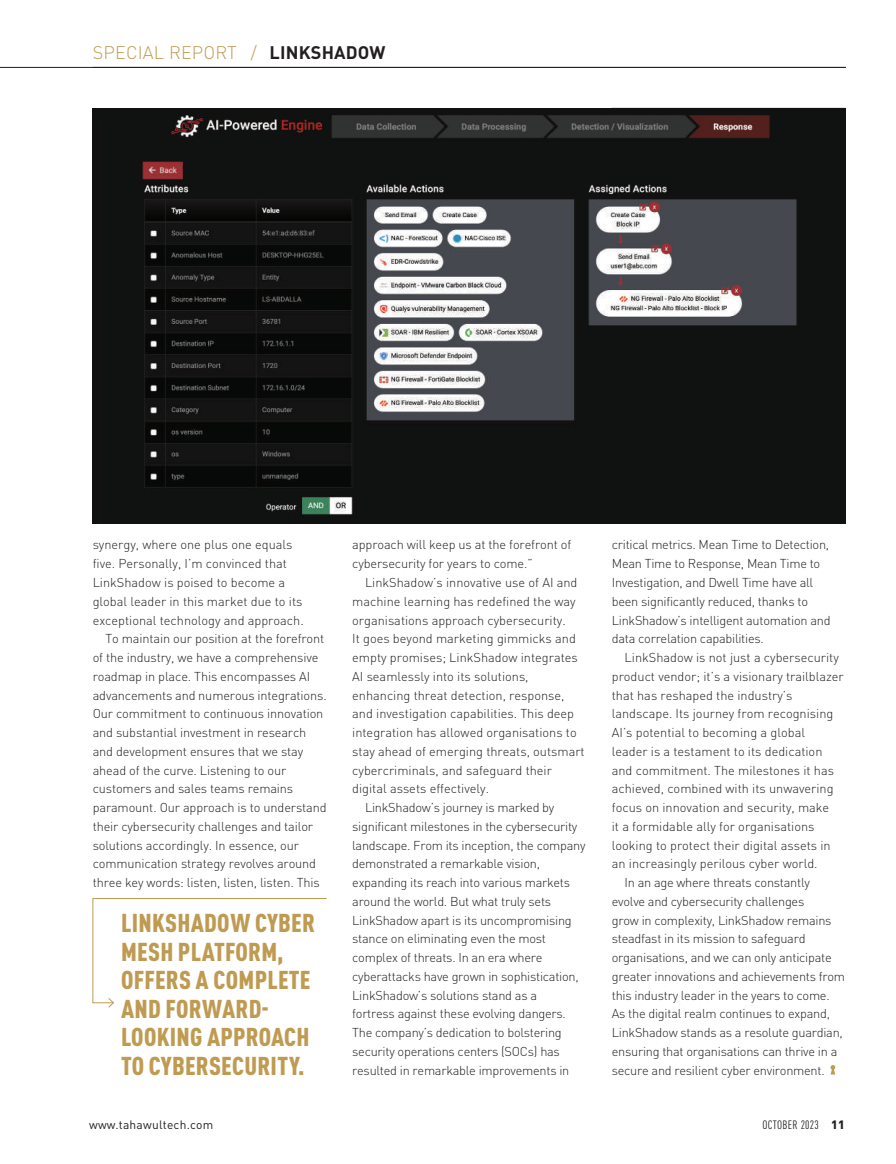
<style>
.page{position:relative;width:896px;height:1164px;background:#fff}
.page>*{position:absolute;margin:0;border:0;box-sizing:border-box;transform-origin:0 0}
.t1{font:900 condensed 25.5px/28.5px "DINOT";letter-spacing:.01em;color:#bf9b52}
.t2{font:300 18px "DINOT";color:#bf9b52}
.t3{font:300 12.75px/18.8px "DINOT";letter-spacing:-.01em;color:#231f20}
.t4{font:12px "DINOT";letter-spacing:.02em;color:#231f20}
.t5{font:condensed 12px "DINOT";letter-spacing:.02em;color:#231f20}
.s1{font-weight:700;color:#231f20}
.s2{font-weight:900;font-stretch:normal}
</style>
<div class="page">
<hr style="left:0;top:67px;width:845px;height:1px;background:#231f20">
<svg style="left:830px;top:1065px;width:5px;height:9px"></svg>
<svg style="left:92px;top:898px;width:235px;height:110px"></svg>
<img style="left:93px;top:108px;width:752px;height:415px">
<h2 class="t2" style="left:93px;top:41px;width:294px">SPECIAL REPORT / <span class="s1">LINKSHADOW</span></h2>
<p class="t3" style="left:93px;top:535px;width:201px">synergy, where one plus one equals</p>
<p class="t3" style="left:93px;top:554px;width:196px">five. Personally, I’m convinced that</p>
<p class="t3" style="left:93px;top:573px;width:194px">LinkShadow is poised to become a</p>
<p class="t3" style="left:93px;top:592px;width:211px">global leader in this market due to its</p>
<p class="t3" style="left:93px;top:610px;width:212px">exceptional technology and approach.</p>
<p class="t3" style="left:105px;top:629px;width:220px">To maintain our position at the forefront</p>
<p class="t3" style="left:93px;top:648px;width:227px">of the industry, we have a comprehensive</p>
<p class="t3" style="left:93px;top:667px;width:219px">roadmap in place. This encompasses AI</p>
<p class="t3" style="left:93px;top:685px;width:235px">advancements and numerous integrations.</p>
<p class="t3" style="left:93px;top:704px;width:232px">Our commitment to continuous innovation</p>
<p class="t3" style="left:93px;top:723px;width:215px">and substantial investment in research</p>
<p class="t3" style="left:93px;top:742px;width:212px">and development ensures that we stay</p>
<p class="t3" style="left:93px;top:760px;width:195px">ahead of the curve. Listening to our</p>
<p class="t3" style="left:93px;top:779px;width:202px">customers and sales teams remains</p>
<p class="t3" style="left:93px;top:798px;width:235px">paramount. Our approach is to understand</p>
<p class="t3" style="left:93px;top:817px;width:222px">their cybersecurity challenges and tailor</p>
<p class="t3" style="left:93px;top:835px;width:208px">solutions accordingly. In essence, our</p>
<p class="t3" style="left:93px;top:854px;width:225px">communication strategy revolves around</p>
<p class="t3" style="left:93px;top:873px;width:228px">three key words: listen, listen, listen. This</p>
<h1 class="t1" style="left:121px;top:908px;width:195px">LINKSHADOW CYBER<br>MESH PLATFORM,<br>OFFERS A COMPLETE<br>AND FORWARD-<br>LOOKING APPROACH<br>TO CYBERSECURITY.</h1>
<p class="t3" style="left:352px;top:535px;width:220px">approach will keep us at the forefront of cybersecurity for years to come.”</p>
<p class="t3" style="left:365px;top:573px;width:214px">LinkShadow’s innovative use of AI and</p>
<p class="t3" style="left:352px;top:592px;width:225px">machine learning has redefined the way</p>
<p class="t3" style="left:352px;top:610px;width:215px">organisations approach cybersecurity.</p>
<p class="t3" style="left:352px;top:629px;width:225px">It goes beyond marketing gimmicks and</p>
<p class="t3" style="left:352px;top:648px;width:227px">empty promises; LinkShadow integrates</p>
<p class="t3" style="left:352px;top:667px;width:178px">AI seamlessly into its solutions,</p>
<p class="t3" style="left:352px;top:685px;width:214px">enhancing threat detection, response,</p>
<p class="t3" style="left:352px;top:704px;width:223px">and investigation capabilities. This deep</p>
<p class="t3" style="left:352px;top:723px;width:226px">integration has allowed organisations to</p>
<p class="t3" style="left:352px;top:742px;width:234px">stay ahead of emerging threats, outsmart</p>
<p class="t3" style="left:352px;top:760px;width:201px">cybercriminals, and safeguard their</p>
<p class="t3" style="left:352px;top:779px;width:138px">digital assets effectively.</p>
<p class="t3" style="left:365px;top:798px;width:191px">LinkShadow’s journey is marked by</p>
<p class="t3" style="left:352px;top:817px;width:227px">significant milestones in the cybersecurity</p>
<p class="t3" style="left:352px;top:835px;width:235px">landscape. From its inception, the company</p>
<p class="t3" style="left:352px;top:854px;width:189px">demonstrated a remarkable vision,</p>
<p class="t3" style="left:352px;top:873px;width:219px">expanding its reach into various markets</p>
<p class="t3" style="left:352px;top:892px;width:200px">around the world. But what truly sets</p>
<p class="t3" style="left:352px;top:910px;width:221px">LinkShadow apart is its uncompromising</p>
<p class="t3" style="left:352px;top:929px;width:195px">stance on eliminating even the most</p>
<p class="t3" style="left:352px;top:948px;width:192px">complex of threats. In an era where</p>
<p class="t3" style="left:352px;top:967px;width:228px">cyberattacks have grown in sophistication,</p>
<p class="t3" style="left:352px;top:985px;width:186px">LinkShadow’s solutions stand as a</p>
<p class="t3" style="left:352px;top:1004px;width:215px">fortress against these evolving dangers.</p>
<p class="t3" style="left:352px;top:1023px;width:211px">The company’s dedication to bolstering</p>
<p class="t3" style="left:352px;top:1042px;width:209px">security operations centers (SOCs) has</p>
<p class="t3" style="left:352px;top:1060px;width:219px">resulted in remarkable improvements in</p>
<p class="t3" style="left:611px;top:535px;width:220px">critical metrics. Mean Time to Detection, Mean Time to Response, Mean Time to Investigation, and Dwell Time have all been significantly reduced, thanks to LinkShadow’s intelligent automation and data correlation capabilities.</p>
<p class="t3" style="left:624px;top:648px;width:216px">LinkShadow is not just a cybersecurity</p>
<p class="t3" style="left:611px;top:667px;width:233px">product vendor; it’s a visionary trailblazer</p>
<p class="t3" style="left:611px;top:685px;width:182px">that has reshaped the industry’s</p>
<p class="t3" style="left:611px;top:704px;width:223px">landscape. Its journey from recognising</p>
<p class="t3" style="left:611px;top:723px;width:195px">AI’s potential to becoming a global</p>
<p class="t3" style="left:611px;top:742px;width:212px">leader is a testament to its dedication</p>
<p class="t3" style="left:611px;top:760px;width:224px">and commitment. The milestones it has</p>
<p class="t3" style="left:611px;top:779px;width:223px">achieved, combined with its unwavering</p>
<p class="t3" style="left:611px;top:798px;width:219px">focus on innovation and security, make</p>
<p class="t3" style="left:611px;top:817px;width:204px">it a formidable ally for organisations</p>
<p class="t3" style="left:611px;top:835px;width:220px">looking to protect their digital assets in</p>
<p class="t3" style="left:611px;top:854px;width:207px">an increasingly perilous cyber world.</p>
<p class="t3" style="left:624px;top:873px;width:187px">In an age where threats constantly</p>
<p class="t3" style="left:611px;top:892px;width:194px">evolve and cybersecurity challenges</p>
<p class="t3" style="left:611px;top:910px;width:221px">grow in complexity, LinkShadow remains</p>
<p class="t3" style="left:611px;top:929px;width:195px">steadfast in its mission to safeguard</p>
<p class="t3" style="left:611px;top:948px;width:221px">organisations, and we can only anticipate</p>
<p class="t3" style="left:611px;top:967px;width:235px">greater innovations and achievements from</p>
<p class="t3" style="left:611px;top:985px;width:219px">this industry leader in the years to come.</p>
<p class="t3" style="left:611px;top:1004px;width:219px">As the digital realm continues to expand,</p>
<p class="t3" style="left:611px;top:1023px;width:232px">LinkShadow stands as a resolute guardian,</p>
<p class="t3" style="left:611px;top:1042px;width:227px">ensuring that organisations can thrive in a</p>
<p class="t3" style="left:611px;top:1060px;width:214px">secure and resilient cyber environment.</p>
<p class="t4" style="left:89px;top:1117px;width:126px">www.tahawultech.com</p>
<p class="t5" style="left:762px;top:1118px;width:84px">OCTOBER 2023 <span class="s2">11</span></p>
</div>
